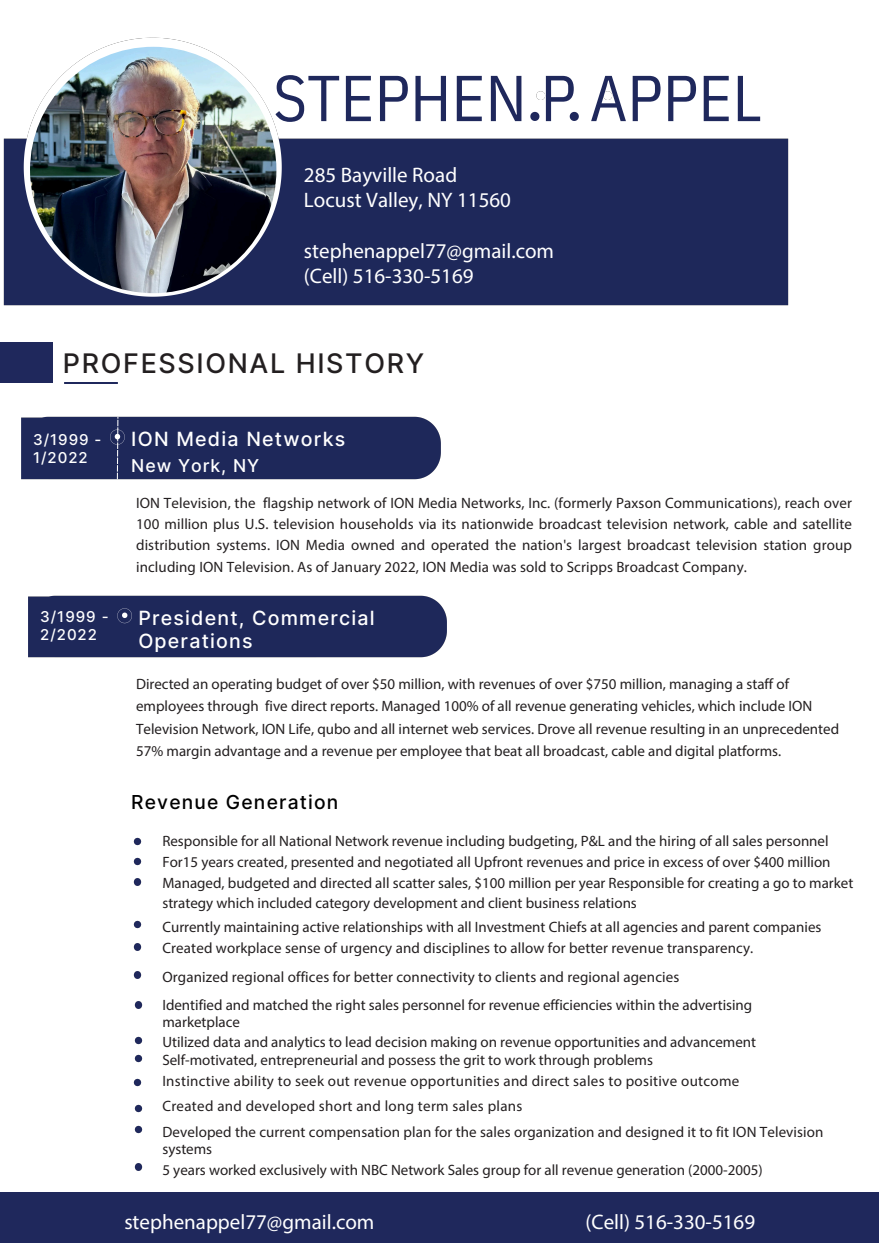
<style>
.page{position:relative;width:879px;height:1243px;background:#fff}
.page>*{position:absolute;margin:0;border:0;box-sizing:border-box;transform-origin:0 0}
.t1{font:64.82px "IBM Plex Sans Cond";color:#1f285c}
.t2{font:500 26.95px "Inter";letter-spacing:.06em;color:#231f20}
.t3{font:21px/25.2px "Myriad Pro";color:#fff}
.t4{font:500 19.6px/23.6px "Inter";letter-spacing:.06em;color:#fff}
.t5{font:500 19.25px "Inter";letter-spacing:.06em;color:#000}
.t6{font:500 17.67px "Inter";letter-spacing:.055em;color:#fff}
.t7{font:14.98px/22.3px "Myriad Pro";color:#231f20}
.t8{font:14.98px "Myriad Pro";letter-spacing:.02em;color:#231f20}
.t9{font:500 14.98px/17.8px "Inter";letter-spacing:.065em;color:#fff}
</style>
<div class="page">
<div style="left:0;top:1193px;width:879px;height:50px;background:#1f285c"></div>
<svg style="left:133px;top:837px;width:9px;height:9px"></svg>
<svg style="left:133px;top:857px;width:9px;height:9px"></svg>
<svg style="left:133px;top:878px;width:9px;height:8px"></svg>
<svg style="left:133px;top:920px;width:9px;height:9px"></svg>
<svg style="left:133px;top:943px;width:9px;height:8px"></svg>
<svg style="left:134px;top:1001px;width:9px;height:8px"></svg>
<svg style="left:134px;top:1054px;width:9px;height:9px"></svg>
<svg style="left:134px;top:1125px;width:9px;height:9px"></svg>
<svg style="left:134px;top:1163px;width:9px;height:8px"></svg>
<img style="left:3px;top:37px;width:786px;height:269px">
<svg style="left:530px;top:112px;width:9px;height:9px"></svg>
<svg style="left:570px;top:112px;width:9px;height:9px"></svg>
<div style="left:21px;top:416px;width:420px;height:64px;background:#1e285a"></div>
<div style="left:0;top:342px;width:52px;height:41px;background:#1f285c"></div>
<img style="left:64px;top:383px;width:54px;height:1px">
<div style="left:28px;top:595px;width:419px;height:63px;background:#1e285a"></div>
<svg style="left:134px;top:1036px;width:9px;height:9px"></svg>
<svg style="left:133px;top:1078px;width:9px;height:9px"></svg>
<svg style="left:133px;top:971px;width:9px;height:8px"></svg>
<svg style="left:134px;top:1104px;width:9px;height:9px"></svg>
<img style="left:30px;top:47px;width:246px;height:246px;border-radius:50%">
<p class="t1" style="left:273px;top:55px;width:490px">STEPHEN P APPEL</p>
<p class="t3" style="left:304px;top:164px;width:209px">285 Bayville Road<br>Locust Valley, NY 11560</p>
<p class="t3" style="left:304px;top:240px;width:252px">stephenappel77@gmail.com (Cell) 516-330-5169</p>
<p class="t2" style="left:63px;top:347px;width:363px">PROFESSIONAL HISTORY</p>
<p class="t9" style="left:33px;top:431px;width:70px">3/1999 -<br>1/2022</p>
<p class="t4" style="left:131px;top:427px;width:216px">ION Media Networks</p>
<p class="t6" style="left:131px;top:454px;width:130px">New York, NY</p>
<p class="t7" style="left:136px;top:493px;width:717px;line-height:21.3px;text-align:justify">ION Television, the flagship network of ION Media Networks, Inc. (formerly Paxson Communications), reach over 100 million plus U.S. television households via its nationwide broadcast television network, cable and satellite distribution systems. ION Media owned and operated the nation's largest broadcast television station group including ION Television. As of January 2022, ION Media was sold to Scripps Broadcast Company.</p>
<p class="t9" style="left:40px;top:608px;width:70px">3/1999 -<br>2/2022</p>
<p class="t4" style="left:138px;top:605px;width:238px">President, Commercial<br>Operations</p>
<p class="t7" style="left:136px;top:674px;width:704px">Directed an operating budget of over $50 million, with revenues of over $750 million, managing a staff of employees through five direct reports. Managed 100% of all revenue generating vehicles, which include ION Television Network, ION Life, qubo and all internet web services. Drove all revenue resulting in an unprecedented 57% margin advantage and a revenue per employee that beat all broadcast, cable and digital platforms.</p>
<p class="t5" style="left:131px;top:790px;width:209px">Revenue Generation</p>
<h4 class="t7" style="left:162px;top:831px;width:668px">Responsible for all National Network revenue including budgeting, P&amp;L and the hiring of all sales personnel</h4>
<h4 class="t7" style="left:162px;top:853px;width:692px;line-height:20.7px">For15 years created, presented and negotiated all Upfront revenues and price in excess of over $400 million<br>Managed, budgeted and directed all scatter sales, $100 million per year Responsible for creating a go to market strategy which included category development and client business relations</h4>
<h2 class="t7" style="left:162px;top:917px;width:660px">Currently maintaining active relationships with all Investment Chiefs at all agencies and parent companies</h2>
<p class="t7" style="left:162px;top:938px;width:592px">Created workplace sense of urgency and disciplines to allow for better revenue transparency.</p>
<h5 class="t7" style="left:162px;top:966px;width:518px">Organized regional offices for better connectivity to clients and regional agencies</h5>
<h3 class="t7" style="left:162px;top:995px;width:591px">Identified and matched the right sales personnel for revenue efficiencies within the advertising</h3>
<p class="t7" style="left:162px;top:1012px;width:79px">marketplace</p>
<p class="t7" style="left:162px;top:1032px;width:595px">Utilized data and analytics to lead decision making on revenue opportunities and advancement</p>
<h5 class="t7" style="left:162px;top:1049px;width:492px">Self-motivated, entrepreneurial and possess the grit to work through problems</h5>
<h3 class="t8" style="left:162px;top:1074px;width:578px">Instinctive ability to seek out revenue opportunities and direct sales to positive outcome</h3>
<p class="t8" style="left:162px;top:1100px;width:362px">Created and developed short and long term sales plans</p>
<h3 class="t7" style="left:162px;top:1121px;width:662px">Developed the current compensation plan for the sales organization and designed it to fit ION Television</h3>
<p class="t7" style="left:162px;top:1139px;width:51px">systems</p>
<p class="t7" style="left:162px;top:1160px;width:602px">5 years worked exclusively with NBC Network Sales group for all revenue generation (2000-2005)</p>
<p class="t3" style="left:124px;top:1211px;width:252px">stephenappel77@gmail.com</p>
<h1 class="t3" style="left:585px;top:1211px;width:171px">(Cell) 516-330-5169</h1>
</div>
